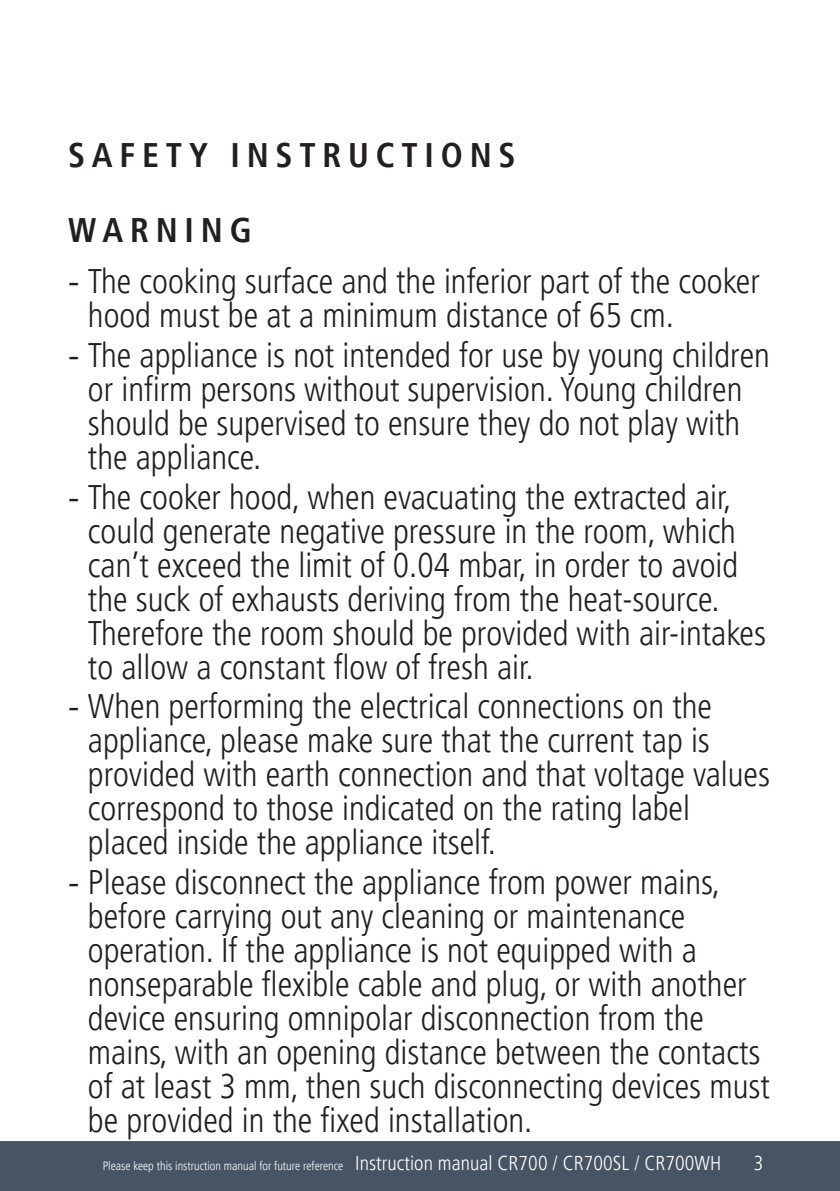
<style>
.page{position:relative;width:840px;height:1191px;background:#fff}
.page>*{position:absolute;margin:0;border:0;box-sizing:border-box;transform-origin:0 0}
.t1{font:300 condensed 34px/34px "Frutiger LT Pro";color:#231f20}
.t2{font:700 condensed 34px "Frutiger LT Pro";letter-spacing:.2em;color:#231f20}
.t3{font:300 condensed 20px "Frutiger LT Pro";color:#fff}
.t4{font:300 condensed 12px "Frutiger LT Pro";color:#fff}
.s1{font-stretch:normal}
.s2{font-size:20px}
</style>
<div class="page">
<div style="left:0;top:1141px;width:839px;height:50px;background:#475464"></div>
<p class="t2" style="left:68px;top:142px;width:449px">SAFETY INSTRUCTIONS</p>
<p class="t2" style="left:68px;top:217px;width:185px">WARNING</p>
<p class="t1" style="left:88px;top:267px;width:673px;text-indent:-20px"><span class="s1">-</span> The cooking surface and the inferior part of the cooker hood must be at a minimum distance of 65 cm.</p>
<p class="t1" style="left:88px;top:341px;width:683px;text-indent:-20px"><span class="s1">-</span> The appliance is not intended for use by young children or infirm persons without supervision. Young children should be supervised to ensure they do not play with the appliance.</p>
<p class="t1" style="left:88px;top:482px;width:679px;text-indent:-20px"><span class="s1">-</span> The cooker hood, when evacuating the extracted air, could generate negative pressure in the room, which can’t exceed the limit of 0.04 mbar, in order to avoid the suck of exhausts deriving from the heat-source.<br>Therefore the room should be provided with air-intakes to allow a constant flow of fresh air.</p>
<p class="t1" style="left:88px;top:692px;width:683px;text-indent:-20px"><span class="s1">-</span> When performing the electrical connections on the appliance, please make sure that the current tap is provided with earth connection and that voltage values correspond to those indicated on the rating label placed inside the appliance itself.</p>
<p class="t1" style="left:88px;top:868px;width:683px;text-indent:-20px"><span class="s1">-</span> Please disconnect the appliance from power mains, before carrying out any cleaning or maintenance operation. If the appliance is not equipped with a nonseparable flexible cable and plug, or with another device ensuring omnipolar disconnection from the mains, with an opening distance between the contacts of at least 3 mm, then such disconnecting devices must be provided in the fixed installation.</p>
<p class="t4" style="left:103px;top:1161px;width:620px">Please keep this instruction manual for future reference <span class="s2">Instruction manual CR700 / CR700SL / CR700WH</span></p>
<p class="t3" style="left:753px;top:1155px;width:11px">3</p>
</div>
